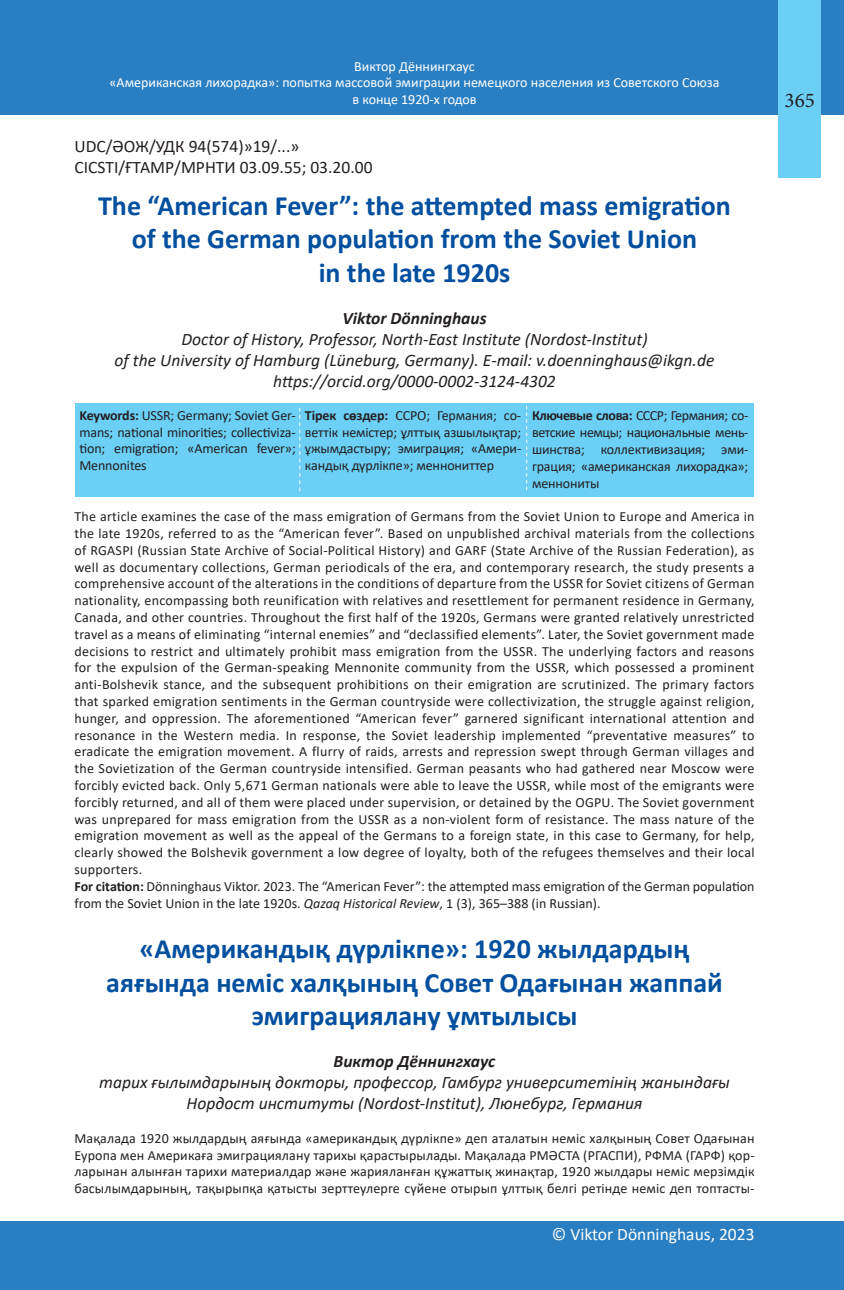
<style>
.page{position:relative;width:844px;height:1290px;background:#fff}
.page>*{position:absolute;margin:0;border:0;box-sizing:border-box;transform-origin:0 0}
.t1{font:700 28px/33.6px "Calibri";color:#014f9e;text-align:center}
.t2{font:21px "Minion Pro";color:#231f20}
.t3{font:italic 17.5px/21px "Calibri";color:#231f20;text-align:center}
.t4{font:17.5px/21px "Calibri";color:#231f20}
.t5{font:italic 700 17.5px "Calibri";color:#231f20}
.t6{font:17.5px "Calibri";color:#fff}
.t7{font:14px/16.8px "Calibri";letter-spacing:.02em;color:#231f20;text-align:justify}
.t8{font:14px/16.8px "Calibri";color:#fff;text-align:center}
.s1{color:#1f1b1c}
.s2{font-weight:700}
.s3{font-style:italic}
</style>
<div class="page">
<div style="left:0;top:0;width:843px;height:115px;background:#2a7fc3"></div>
<div style="left:0;top:1222px;width:843px;height:68px;background:#2a7fc3"></div>
<div style="left:777px;top:0;width:43px;height:178px;background:#6bcff6"></div>
<div style="left:75px;top:403px;width:678px;height:93px;background:#6bcff6"></div>
<svg style="left:526px;top:406px;width:1px;height:84px"></svg>
<svg style="left:299px;top:408px;width:1px;height:83px"></svg>
<p class="t8" style="left:109px;top:57px;width:611px">Виктор Дённингхаус<br>«Американская лихорадка»: попытка массовой эмиграции немецкого населения из Советского Союза в конце 1920-х годов</p>
<p class="t4" style="left:74px;top:135px;width:299px">UDC/ӘОЖ/УДК 94(574)»19/...»<br>CICSTI/ҒТАМР/МРНТИ 03.09.55; 03.20.00</p>
<h1 class="t1" style="left:98px;top:188px;width:634px">The “American Fever”: the attempted mass emigration of the German population from the Soviet Union<br>in the late 1920s</h1>
<p class="t5" style="left:342px;top:305px;width:146px">Viktor Dönninghaus</p>
<p class="t3" style="left:115px;top:328px;width:601px">Doctor of History, Professor, North-East Institute (Nordost-Institut)<br>of the University of Hamburg (Lüneburg, Germany). <span class="s1">E-mail:</span> v.doenninghaus@ikgn.de https://orcid.org/0000-0002-3124-4302</p>
<p class="t7" style="left:79px;top:406px;width:218px"><span class="s2">Keywords:</span> USSR; Germany; Soviet Ger&shy;mans; national minorities; collectiviza&shy;tion; emigration; «American fever»; Mennonites</p>
<p class="t7" style="left:532px;top:407px;width:218px"><span class="s2">Ключевые слова:</span> СССР; Германия; со&shy;ветские немцы; национальные мень&shy;шинства; коллективизация; эми&shy;грация; «американская лихорадка»; меннониты</p>
<p class="t7" style="left:305px;top:406px;width:218px"><span class="s2">Тірек сөздер:</span> ССРО; Германия; со&shy;веттік немістер; ұлттық азшылықтар; ұжымдастыру; эмиграция; «Амери&shy;кандық дүрлікпе»; меннониттер</p>
<p class="t7" style="left:74px;top:508px;width:681px;text-align:left">The article examines the case of the mass emigration of Germans from the Soviet Union to Europe and America in the late 1920s, referred to as the “American fever”. Based on unpublished archival materials from the collections of RGASPI (Russian State Archive of Social-Political History) and GARF (State Archive of the Russian Federation), as well as documentary collections, German periodicals of the era, and contemporary research, the study presents a comprehensive account of the alterations in the conditions of departure from the USSR for Soviet citizens of German nationality, encompassing both reunification with relatives and resettlement for permanent residence in Germany, Canada, and other countries. Throughout the first half of the 1920s, Germans were granted relatively unrestricted travel as a means of eliminating “internal enemies” and “declassified elements”. Later, the Soviet government made decisions to restrict and ultimately prohibit mass emigration from the USSR. The underlying factors and reasons for the expulsion of the German-speaking Mennonite community from the USSR, which possessed a prominent anti-Bolshevik stance, and the subsequent prohibitions on their emigration are scrutinized. The primary factors that sparked emigration sentiments in the German countryside were collectivization, the struggle against religion, hunger, and oppression. The aforementioned “American fever” garnered significant international attention and resonance in the Western media. In response, the Soviet leadership implemented “preventative measures” to eradicate the emigration movement. A flurry of raids, arrests and repression swept through German villages and the Sovietization of the German countryside intensified. German peasants who had gathered near Moscow were forcibly evicted back. Only 5,671 German nationals were able to leave the USSR, while most of the emigrants were forcibly returned, and all of them were placed under supervision, or detained by the OGPU. The Soviet government was unprepared for mass emigration from the USSR as a non-violent form of resistance. The mass nature of the emigration movement as well as the appeal of the Germans to a foreign state, in this case to Germany, for help, clearly showed the Bolshevik government a low degree of loyalty, both of the refugees themselves and their local supporters.<br><span class="s2">For citation:</span> Dönninghaus Viktor. 2023. The “American Fever”: the attempted mass emigration of the German population from the Soviet Union in the late 1920s. <span class="s3">Qazaq Historical Review</span>, 1 (3), 365–388 (in Russian).</p>
<h1 class="t1" style="left:106px;top:931px;width:618px">«Американдық дүрлікпе»: 1920 жылдардың аяғында неміс халқының Совет Одағынан жаппай эмиграциялану ұмтылысы</h1>
<p class="t5" style="left:333px;top:1049px;width:163px">Виктор Дённингхаус</p>
<p class="t3" style="left:99px;top:1071px;width:632px">тарих ғылымдарының докторы, профессор, Гамбург университетінің жанындағы<br>Нордост институты (Nordost-Institut), Люнебург, Германия</p>
<p class="t7" style="left:74px;top:1129px;width:681px">Мақалада 1920 жылдардың аяғында «американдық дүрлікпе» деп аталатын неміс халқының Совет Одағынан Еуропа мен Америкаға эмиграциялану тарихы қарастырылады. Мақалада РМӘСТА (РГАСПИ), РФМА (ГАРФ) қор&shy;ларынан алынған тарихи материалдар және жарияланған құжаттық жинақтар, 1920 жылдары неміс мерзімдік басылымдарының, тақырыпқа қатысты зерттеулерге сүйене отырып ұлттық белгі ретінде неміс деп топтасты-</p>
<p class="t6" style="left:551px;top:1222px;width:204px">© Viktor Dönninghaus, 2023</p>
<h2 class="t2" style="left:784px;top:86px;width:32px">365</h2>
</div>
